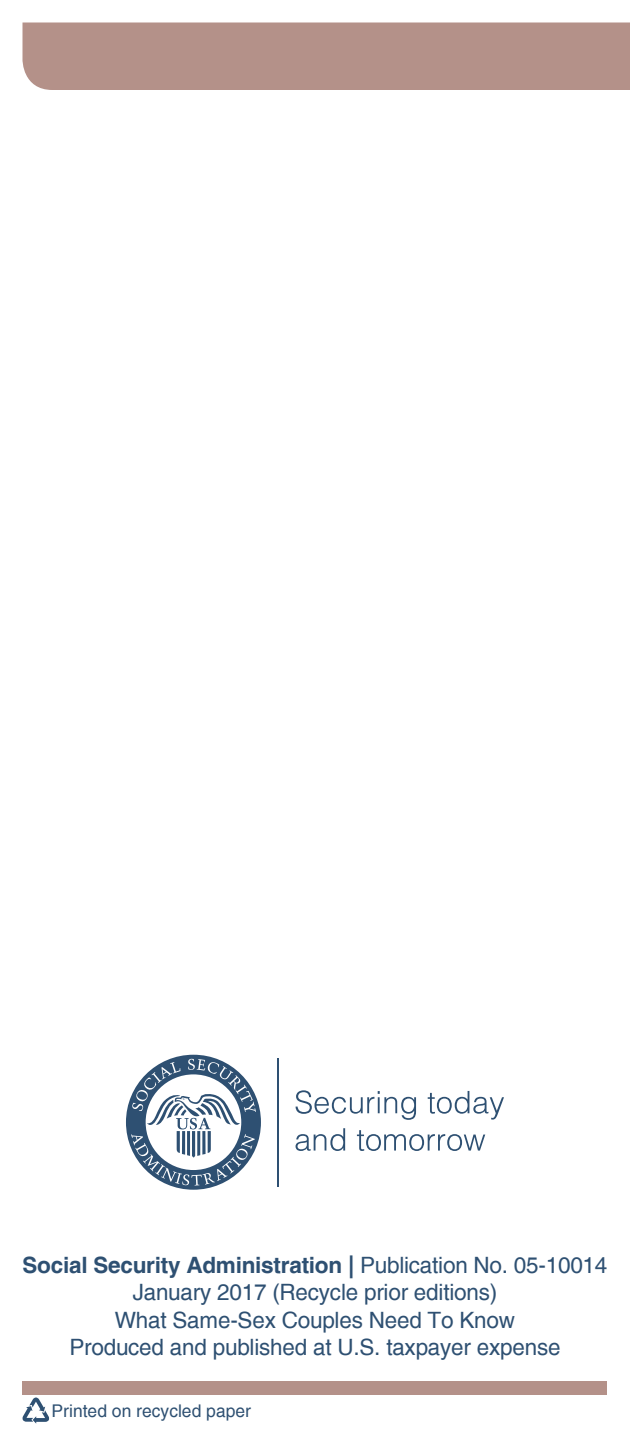
<style>
.page{position:relative;width:630px;height:1440px;background:#fff}
.page>*{position:absolute;margin:0;border:0;box-sizing:border-box;transform-origin:0 0}
.Pub_Info{font:22.5px "Helvetica";letter-spacing:-.01em;color:#2e5072}
.Pub_Info-2{font:700 22.5px "Helvetica";letter-spacing:-.01em;color:#2e5072}
.Recycle{font:17.5px "Helvetica";color:#2e5072}
.s1{font-weight:400}
</style>
<div class="page">
<div style="left:22px;top:22px;width:608px;height:68px;background:#b49189"></div>
<div style="left:22px;top:1382px;width:586px;height:13px;background:#b49189"></div>
<div style="left:126px;top:1055px;width:135px;height:135px;background:#2e5072;border-radius:50%"></div>
<svg style="left:131px;top:1059px;width:125px;height:127px"></svg>
<hr style="left:278px;top:1058px;width:1px;height:129px;background:#2e5072">
<svg style="left:296px;top:1090px;width:120px;height:30px"></svg>
<svg style="left:428px;top:1091px;width:76px;height:29px"></svg>
<svg style="left:296px;top:1128px;width:49px;height:23px"></svg>
<svg style="left:357px;top:1130px;width:128px;height:21px"></svg>
<svg style="left:22px;top:1398px;width:27px;height:26px"></svg>
<p class="Pub_Info-2" style="left:22px;top:1251px;width:586px">Social Security Administration | <span class="s1">Publication No. 05-10014</span></p>
<p class="Pub_Info" style="left:133px;top:1279px;width:366px">January 2017 (Recycle prior editions)</p>
<p class="Pub_Info" style="left:115px;top:1307px;width:402px">What Same-Sex Couples Need To Know</p>
<p class="Pub_Info" style="left:69px;top:1334px;width:493px">Produced and published at U.S. taxpayer expense</p>
<h1 class="Recycle" style="left:52px;top:1401px;width:201px">Printed on recycled paper</h1>
</div>
